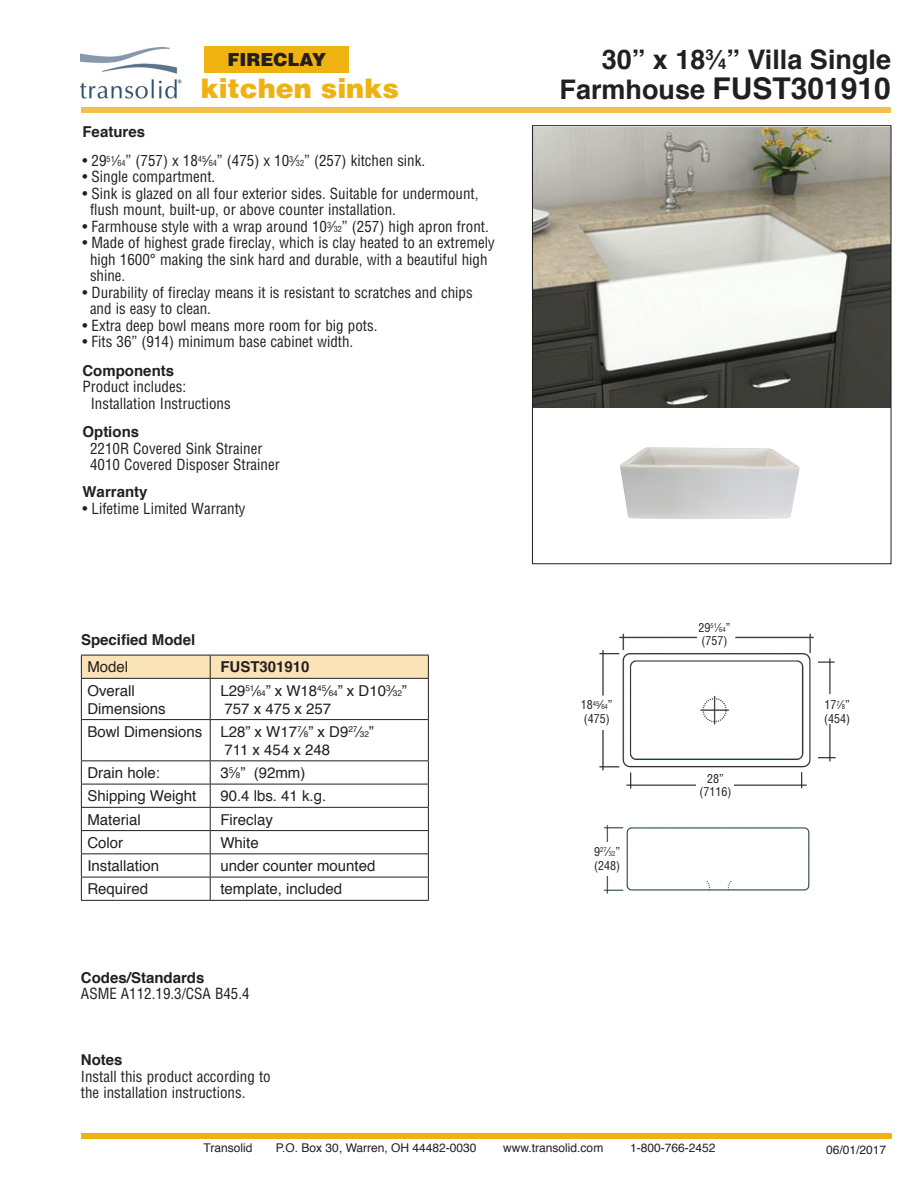
<style>
.page{position:relative;width:918px;height:1188px;background:#fff}
.page>*{position:absolute;margin:0;border:0;box-sizing:border-box;transform-origin:0 0}
.t1{font:700 30px "Helvetica";color:#231f20}
.t2{font:700 27px "Helvetica";color:#231f20}
.t3{font:900 27px "Helvetica";color:#efb211}
.t4{font:900 18px "Helvetica";color:#231f20}
.t5{font:condensed 15px/16.5px "Helvetica";color:#231f20}
.t6{font:15px/18px "Helvetica";color:#231f20}
.t7{font:700 15px "Helvetica";color:#231f20}
.t8{font:12px "Helvetica";color:#231f20}
.t9{font:condensed 12px/13.5px "Helvetica";color:#231f20}
.t10{font:condensed 6.6px "Helvetica";color:#231f20}
.s1{font-size:8.25px}
.s2{font-size:14.85px}
.s3{font-size:27px}
.s4{font-size:6.6px}
.s5{font-size:12px}
</style>
<div class="page">
<img style="left:81px;top:47px;width:101px;height:52px">
<div style="left:81px;top:107px;width:810px;height:6px;background:#f3c04a"></div>
<div style="left:81px;top:1134px;width:810px;height:5px;background:#efb211"></div>
<img style="left:534px;top:127px;width:355px;height:280px">
<hr style="left:81px;top:678px;width:129px;height:1px;background:#231f20">
<hr style="left:81px;top:679px;width:1px;height:40px;background:#231f20">
<hr style="left:81px;top:720px;width:1px;height:40px;background:#231f20">
<hr style="left:81px;top:760px;width:129px;height:1px;background:#231f20">
<hr style="left:81px;top:784px;width:129px;height:1px;background:#231f20">
<hr style="left:81px;top:807px;width:129px;height:1px;background:#231f20">
<hr style="left:81px;top:830px;width:129px;height:1px;background:#231f20">
<hr style="left:81px;top:853px;width:129px;height:1px;background:#231f20">
<hr style="left:81px;top:877px;width:129px;height:1px;background:#231f20">
<svg style="left:81px;top:761px;width:1px;height:139px"></svg>
<hr style="left:81px;top:900px;width:129px;height:1px;background:#231f20">
<hr style="left:210px;top:678px;width:219px;height:1px;background:#231f20">
<hr style="left:210px;top:679px;width:1px;height:40px;background:#231f20">
<hr style="left:428px;top:679px;width:1px;height:40px;background:#231f20">
<hr style="left:210px;top:720px;width:1px;height:40px;background:#231f20">
<hr style="left:428px;top:720px;width:1px;height:40px;background:#231f20">
<hr style="left:210px;top:784px;width:219px;height:1px;background:#231f20">
<hr style="left:210px;top:807px;width:219px;height:1px;background:#231f20">
<hr style="left:210px;top:830px;width:219px;height:1px;background:#231f20">
<hr style="left:210px;top:853px;width:219px;height:1px;background:#231f20">
<hr style="left:210px;top:877px;width:219px;height:1px;background:#231f20">
<svg style="left:210px;top:761px;width:1px;height:139px"></svg>
<svg style="left:428px;top:761px;width:1px;height:139px"></svg>
<hr style="left:210px;top:900px;width:219px;height:1px;background:#231f20">
<svg style="left:81px;top:655px;width:348px;height:23px;background:#f1dcb1"></svg>
<hr style="left:81px;top:719px;width:129px;height:1px;background:#231f20">
<hr style="left:210px;top:719px;width:219px;height:1px;background:#231f20">
<hr style="left:210px;top:760px;width:219px;height:1px;background:#231f20">
<div style="left:204px;top:46px;width:145px;height:27px;background:#efb211"></div>
<img style="left:620px;top:447px;width:180px;height:72px">
<hr style="left:626px;top:785px;width:181px;height:1px;background:#231f20">
<svg style="left:630px;top:773px;width:1px;height:16px"></svg>
<svg style="left:801px;top:772px;width:1px;height:16px"></svg>
<div style="left:697px;top:773px;width:37px;height:28px;background:#fff"></div>
<hr style="left:829px;top:658px;width:1px;height:103px;background:#231f20">
<svg style="left:818px;top:662px;width:17px;height:1px"></svg>
<svg style="left:818px;top:757px;width:18px;height:1px"></svg>
<div style="left:826px;top:695px;width:11px;height:29px;background:#fff"></div>
<img style="left:599px;top:633px;width:215px;height:138px">
<div style="left:576px;top:700px;width:42px;height:30px;background:#fff"></div>
<div style="left:532px;top:125px;width:359px;height:439px;border:1px solid #231f20"></div>
<img style="left:603px;top:825px;width:207px;height:69px">
<div style="left:601px;top:842px;width:9px;height:13px;background:#fff"></div>
<div style="left:591px;top:847px;width:32px;height:29px;background:#fff"></div>
<p class="t4" style="left:228px;top:48px;width:100px">FIRECLAY</p>
<h2 class="t3" style="left:201px;top:71px;width:200px">kitchen sinks</h2>
<p class="t7" style="left:82px;top:120px;width:64px">Features</p>
<p class="t5" style="left:82px;top:152px;width:344px">• 29<sup>51</sup>⁄<span class="s1">64</span>” (757) x 18<sup>45</sup>⁄<span class="s1">64</span>” (475) x 10<sup>3</sup>⁄<span class="s1">32</span>” (257) kitchen sink.</p>
<p class="t5" style="left:83px;top:168px;width:134px">• Single compartment.</p>
<p class="t5" style="left:90px;top:185px;width:390px;text-indent:-8px">• Sink is glazed on all four exterior sides. Suitable for undermount, flush mount, built-up, or above counter installation.</p>
<p class="t5" style="left:83px;top:218px;width:408px">• Farmhouse style with a wrap around 10<sup>3</sup>⁄<span class="s1">32</span>” (257) high apron front.</p>
<p class="t5" style="left:90px;top:234px;width:406px;text-indent:-8px">• Made of highest grade fireclay, which is clay heated to an extremely high 1600° making the sink hard and durable, with a beautiful high shine.</p>
<p class="t5" style="left:90px;top:284px;width:384px;text-indent:-8px">• Durability of fireclay means it is resistant to scratches and chips and is easy to clean.</p>
<p class="t5" style="left:83px;top:317px;width:296px">• Extra deep bowl means more room for big pots.</p>
<p class="t5" style="left:83px;top:333px;width:272px">• Fits 36” (914) minimum base cabinet width.</p>
<p class="t7" style="left:83px;top:358px;width:93px">Components</p>
<p class="t5" style="left:91px;top:378px;width:141px;text-indent:-8px">Product includes:<br>Installation Instructions</p>
<p class="t7" style="left:83px;top:420px;width:58px">Options</p>
<p class="t5" style="left:90px;top:440px;width:191px">2210R Covered Sink Strainer<br>4010 Covered Disposer Strainer</p>
<p class="t7" style="left:82px;top:480px;width:67px">Warranty</p>
<p class="t5" style="left:82px;top:500px;width:165px">• Lifetime Limited Warranty</p>
<p class="t7" style="left:81px;top:628px;width:116px">Specified Model</p>
<p class="t6" style="left:87px;top:659px;width:42px">Model</p>
<p class="t7" style="left:220px;top:655px;width:91px">FUST301910</p>
<p class="t6" style="left:87px;top:682px;width:80px">Overall<br>Dimensions</p>
<p class="t6" style="left:220px;top:682px;width:188px">L29<sup>51</sup>⁄<span class="s1">64</span>” x W18<sup>45</sup>⁄<span class="s1">64</span>” x D10<sup>3</sup>⁄<span class="s1">32</span>”<br>757 x 475 x 257</p>
<p class="t6" style="left:225px;top:723px;width:151px;text-indent:-137px">Bowl Dimensions L28” x W17<sup>7</sup>⁄<span class="s1">8</span>” x D9<sup>27</sup>⁄<span class="s1">32</span>”<br>711 x 454 x 248</p>
<p class="t6" style="left:87px;top:764px;width:74px">Drain hole:</p>
<p class="t6" style="left:220px;top:764px;width:87px">3<sup>5</sup>⁄<span class="s1">8</span>” (92mm)</p>
<p class="t6" style="left:87px;top:788px;width:110px">Shipping Weight</p>
<p class="t6" style="left:220px;top:788px;width:107px">90.4 lbs. 41 k.g.</p>
<p class="t6" style="left:87px;top:811px;width:55px">Material</p>
<p class="t6" style="left:220px;top:811px;width:54px">Fireclay</p>
<p class="t6" style="left:87px;top:834px;width:37px">Color</p>
<p class="t6" style="left:220px;top:834px;width:40px">White</p>
<p class="t6" style="left:87px;top:857px;width:73px">Installation</p>
<p class="t6" style="left:220px;top:857px;width:157px">under counter mounted</p>
<p class="t6" style="left:87px;top:881px;width:62px">Required</p>
<p class="t6" style="left:220px;top:881px;width:123px">template, included</p>
<p class="t7" style="left:81px;top:965px;width:125px">Codes/Standards</p>
<p class="t5" style="left:81px;top:985px;width:170px">ASME A112.19.3/CSA B45.4</p>
<p class="t7" style="left:81px;top:1048px;width:43px">Notes</p>
<p class="t5" style="left:81px;top:1068px;width:191px">Install this product according to the installation instructions.</p>
<h2 class="t2" style="left:602px;top:37px;width:291px">30” x 18<sup>3</sup>⁄<span class="s2">4</span>” Villa Single</h2>
<h1 class="t1" style="left:560px;top:64px;width:333px"><span class="s3">Farmhouse</span> FUST301910</h1>
<p class="t9" style="left:581px;top:698px;width:33px">18<sup>45</sup>⁄<span class="s4">64</span>” (475)</p>
<p class="t10" style="left:594px;top:848px;width:27px"><span class="s5">9</span>27<span class="s5">⁄</span>32<span class="s5">”</span></p>
<p class="t9" style="left:594px;top:859px;width:27px">(248)</p>
<p class="t9" style="left:698px;top:620px;width:33px">29<sup>51</sup>⁄<span class="s4">64</span>” (757)</p>
<p class="t9" style="left:700px;top:772px;width:33px;text-align:center">28” (7116)</p>
<p class="t9" style="left:824px;top:698px;width:27px">17<sup>7</sup>⁄<span class="s4">8</span>” (454)</p>
<p class="t8" style="left:204px;top:1138px;width:50px">Transolid</p>
<p class="t8" style="left:276px;top:1138px;width:202px">P.O. Box 30, Warren, OH 44482-0030</p>
<p class="t8" style="left:503px;top:1138px;width:102px">www.transolid.com</p>
<p class="t8" style="left:630px;top:1138px;width:87px">1-800-766-2452</p>
<p class="t8" style="left:826px;top:1140px;width:62px">06/01/2017</p>
</div>
